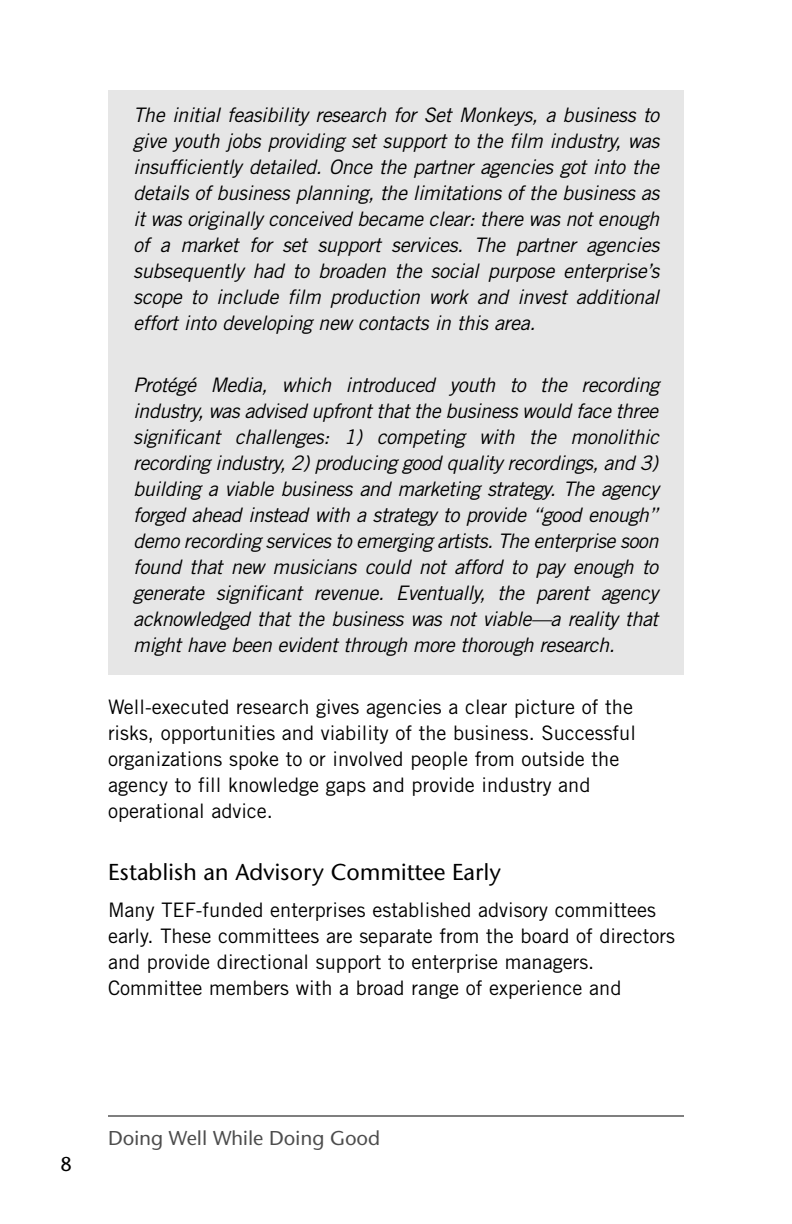
<style>
.page{position:relative;width:792px;height:1224px;background:#fff}
.page>*{position:absolute;margin:0;border:0;box-sizing:border-box;transform-origin:0 0}
.t1{font:500 23px "Stone Sans ITC";color:#000}
.t2{font:italic 20px/26px "Trade Gothic";letter-spacing:-.02em;color:#000;text-align:justify}
.t3{font:20px/26px "Trade Gothic";color:#000}
.t4{font:500 20px "Stone Sans ITC";color:#4d4d4d}
.t5{font:500 20px "Stone Sans ITC";color:#000}
</style>
<div class="page">
<div style="left:108px;top:90px;width:576px;height:585px;background:#e6e6e6"></div>
<hr style="left:108px;top:1116px;width:576px;height:1px;background:#000">
<p class="t2" style="left:133px;top:104px;width:528px">The initial feasibility research for Set Monkeys, a business to give youth jobs providing set support to the film industry, was insufficiently detailed. Once the partner agencies got into the details of business planning, the limitations of the business as it was originally conceived became clear: there was not enough of a market for set support services. The partner agencies subsequently had to broaden the social purpose enterprise’s scope to include film production work and invest additional effort into developing new contacts in this area.</p>
<p class="t2" style="left:133px;top:374px;width:528px">Protégé Media, which introduced youth to the recording industry, was advised upfront that the business would face three significant challenges: 1) competing with the monolithic recording industry, 2) producing good quality recordings, and 3) building a viable business and marketing strategy. The agency forged ahead instead with a strategy to provide “good enough” demo recording services to emerging artists. The enterprise soon found that new musicians could not afford to pay enough to generate significant revenue. Eventually, the parent agency acknowledged that the business was not viable—a reality that might have been evident through more thorough research.</p>
<p class="t3" style="left:108px;top:696px;width:529px">Well-executed research gives agencies a clear picture of the risks, opportunities and viability of the business. Successful organizations spoke to or involved people from outside the agency to fill knowledge gaps and provide industry and operational advice.</p>
<p class="t1" style="left:108px;top:864px;width:395px">Establish an Advisory Committee Early</p>
<p class="t3" style="left:108px;top:898px;width:569px">Many TEF-funded enterprises established advisory committees early. These committees are separate from the board of directors and provide directional support to enterprise managers.<br>Committee members with a broad range of experience and</p>
<p class="t5" style="left:61px;top:1156px;width:13px">8</p>
<p class="t4" style="left:108px;top:1130px;width:274px">Doing Well While Doing Good</p>
</div>
